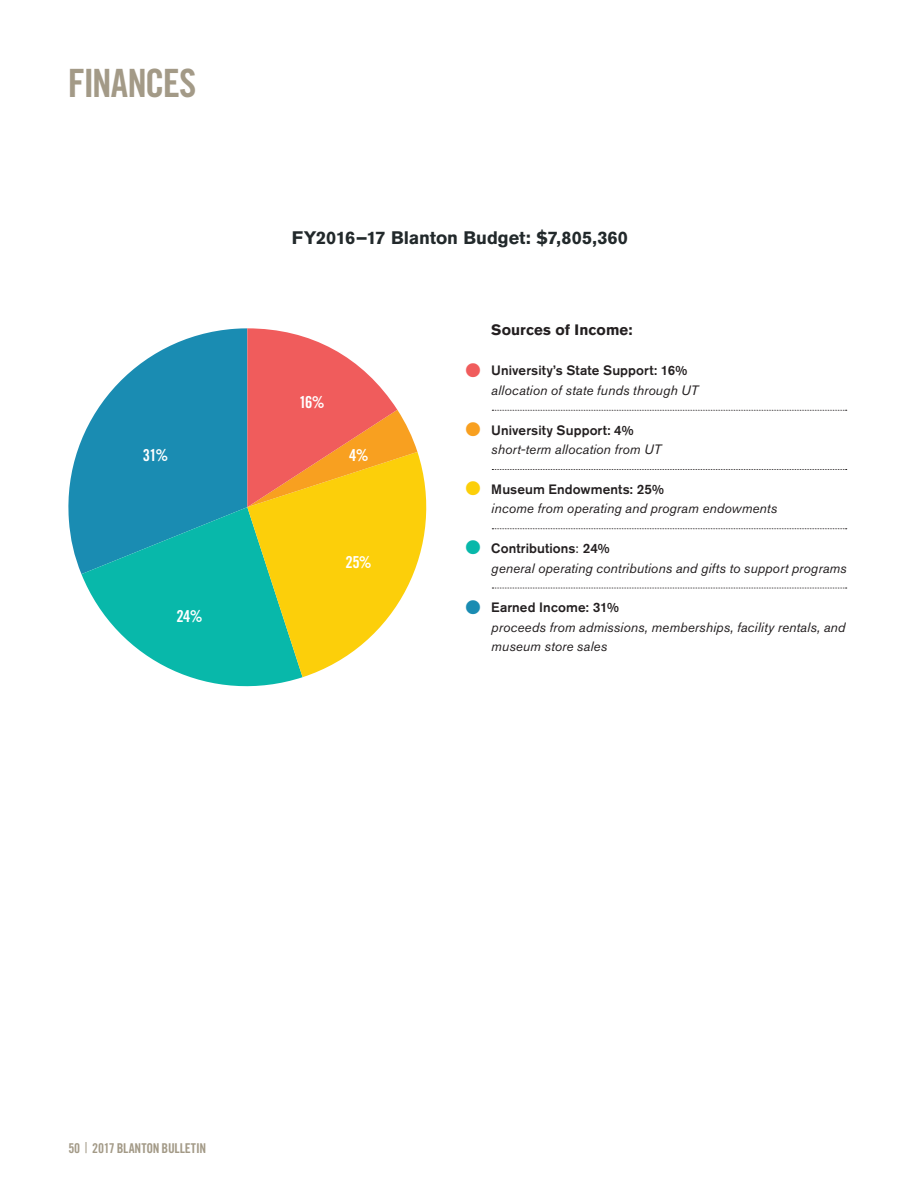
<style>
.page{position:relative;width:920px;height:1190px;background:#fff}
.page>*{position:absolute;margin:0;border:0;box-sizing:border-box;transform-origin:0 0}
.t1{font:39px "Trade Gothic LT Std Bd Cn 20";letter-spacing:-.045em;color:#a39a87}
.t2{font:700 18px "Akzidenz Grotesk Std";letter-spacing:-.005em;color:#22292b}
.t3{font:16.5px "Trade Gothic LT Std Bd Cn 20";letter-spacing:-.045em;color:#fff}
.t4{font:700 15px "Akzidenz Grotesk Std";letter-spacing:.005em;color:#231f20}
.t5{font:italic 13.5px/19.5px "Akzidenz Grotesk Std";letter-spacing:.005em;color:#231f20}
.t6{font:500 13.5px "Akzidenz Grotesk Std";letter-spacing:.005em;color:#231f20}
.t7{font:13.5px "Trade Gothic LT Std Bd Cn 20";letter-spacing:-.01em;color:#a39a87}
.s1{font-weight:500;font-style:normal}
.s2{font-style:normal}
.s3{font-family:"Trade Gothic LT Std Cn 18";font-size:15px}
</style>
<div class="page">
<svg style="left:68px;top:328px;width:179px;height:245px;fill:#1a8cb2"></svg>
<svg style="left:81px;top:507px;width:222px;height:180px;fill:#08b8aa"></svg>
<svg style="left:247px;top:452px;width:180px;height:225px;fill:#fccf0a"></svg>
<svg style="left:247px;top:328px;width:170px;height:179px"></svg>
<svg style="left:492px;top:410px;width:355px;height:1px"></svg>
<svg style="left:492px;top:469px;width:355px;height:1px"></svg>
<svg style="left:492px;top:528px;width:355px;height:1px"></svg>
<svg style="left:492px;top:588px;width:355px;height:1px"></svg>
<h1 class="t1" style="left:68px;top:59px;width:130px">FINANCES</h1>
<p class="t3" style="left:143px;top:445px;width:27px">31%</p>
<p class="t3" style="left:177px;top:606px;width:28px">24%</p>
<h2 class="t2" style="left:292px;top:227px;width:338px">FY2016–17 Blanton Budget: $7,805,360</h2>
<p class="t3" style="left:299px;top:392px;width:27px">16%</p>
<p class="t3" style="left:349px;top:445px;width:21px">4%</p>
<p class="t3" style="left:345px;top:552px;width:28px">25%</p>
<p class="t4" style="left:491px;top:321px;width:143px">Sources of Income:</p>
<p class="t6" style="left:491px;top:362px;width:198px">University’s State Support: 16%</p>
<p class="t5" style="left:491px;top:380px;width:208px">allocation of state funds through UT</p>
<p class="t6" style="left:491px;top:421px;width:144px">University Support: 4%</p>
<p class="t5" style="left:491px;top:439px;width:171px">short-term allocation from UT</p>
<p class="t6" style="left:491px;top:481px;width:174px">Museum Endowments: 25%</p>
<p class="t5" style="left:491px;top:499px;width:287px">income from operating and program endowments</p>
<p class="t5" style="left:491px;top:538px;width:357px"><span class="s1">Contributions</span><span class="s2">:</span> <span class="s1">24%<br></span>general operating contributions and gifts to support programs</p>
<p class="t6" style="left:491px;top:599px;width:129px">Earned Income: 31%</p>
<p class="t5" style="left:491px;top:617px;width:356px">proceeds from admissions, memberships, facility rentals, and museum store sales</p>
<p class="t7" style="left:68px;top:1139px;width:139px">50 <span class="s3">|</span> 2017 BLANTON BULLETIN</p>
</div>
